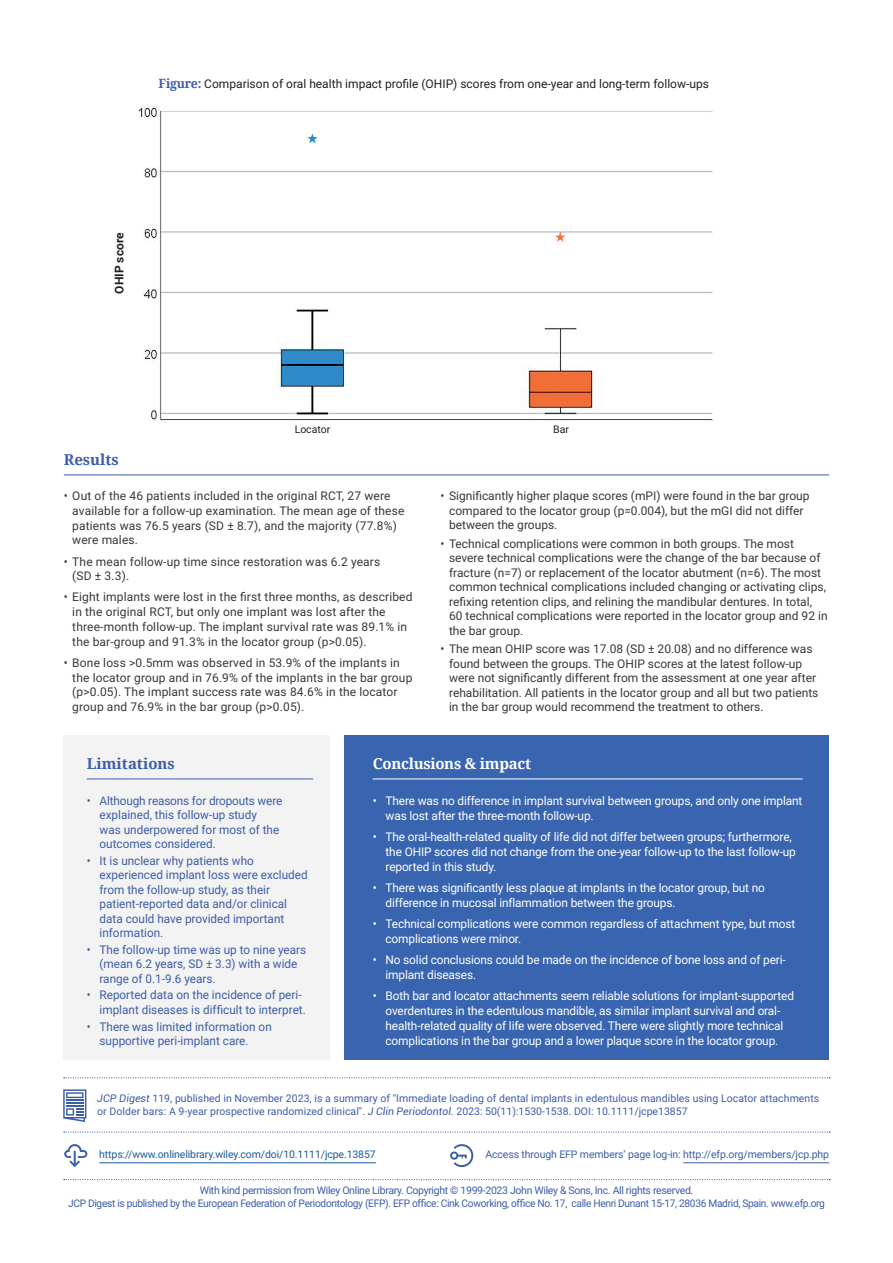
<style>
.page{position:relative;width:893px;height:1263px;background:#fff}
.page>*{position:absolute;margin:0;border:0;box-sizing:border-box;transform-origin:0 0}
.t1{font:700 15px "Noto Serif";color:#3c5da8}
.t2{font:700 15px "Noto Serif";letter-spacing:-.02em;color:#fff}
.t3{font:12px/14.4px "Roboto";color:#363838}
.t4{font:12px/14.9px "Roboto";letter-spacing:-.01em;color:#fff}
.t5{font:12px/14.5px "Roboto";color:#3c5da8}
.t6{font:12px "Roboto";color:#231f20}
.t7{font:700 12px "Roboto";color:#231f20}
.t8{font:10.5px/12.6px "Roboto";letter-spacing:-.01em;color:#3c5da8}
.t9{font:10.5px/12.6px "Roboto";letter-spacing:-.03em;color:#3c5da8;text-align:center}
.t10{font:10.5px "Roboto";letter-spacing:-.01em;color:#175d9e}
.t11{font:10.5px "Roboto";color:#231f20}
.s1{font-family:"Noto Serif";font-weight:700;font-size:12.75px;color:#3c5da8}
.s2{font-style:italic}
</style>
<div class="page">
<img style="left:138px;top:107px;width:575px;height:314px">
<svg style="left:307px;top:133px;width:11px;height:10px"></svg>
<div style="left:554px;top:233px;width:10px;height:6px;background:#fff"></div>
<svg style="left:555px;top:232px;width:10px;height:10px"></svg>
<div style="left:64px;top:736px;width:266px;height:324px;background:#f3f3f3"></div>
<hr style="left:87px;top:779px;width:226px;height:1px;background:#3c5da8">
<div style="left:344px;top:736px;width:485px;height:324px;background:#3965b0"></div>
<hr style="left:64px;top:475px;width:765px;height:1px;background:#3c5da8">
<svg style="left:64px;top:1179px;width:766px;height:1px"></svg>
<svg style="left:64px;top:1077px;width:766px;height:1px"></svg>
<svg style="left:63px;top:1089px;width:23px;height:33px"></svg>
<svg style="left:64px;top:1131px;width:766px;height:2px"></svg>
<hr style="left:99px;top:1162px;width:277px;height:1px;background:#175d9e">
<svg style="left:64px;top:1144px;width:24px;height:24px"></svg>
<hr style="left:683px;top:1162px;width:146px;height:1px;background:#3c5da8">
<svg style="left:450px;top:1144px;width:24px;height:24px"></svg>
<hr style="left:373px;top:779px;width:430px;height:1px;background:#fff">
<p class="t6" style="left:159px;top:76px;width:552px"><span class="s1">Figure:</span> Comparison of oral health impact profile (OHIP) scores from one-year and long-term follow-ups</p>
<p class="t7" style="left:111px;top:294px;width:62px;rotate:-90deg">OHIP score</p>
<p class="t1" style="left:64px;top:449px;width:57px">Results</p>
<p class="t11" style="left:295px;top:422px;width:37px">Locator</p>
<p class="t11" style="left:553px;top:422px;width:17px">Bar</p>
<p class="t3" style="left:72px;top:488px;width:334px;text-indent:-9px">• Out of the 46 patients included in the original RCT, 27 were available for a follow-up examination. The mean age of these patients was 76.5 years (SD ± 8.7), and the majority (77.8%) were males.</p>
<p class="t3" style="left:72px;top:553px;width:310px;text-indent:-9px">• The mean follow-up time since restoration was 6.2 years (SD ± 3.3).</p>
<p class="t3" style="left:72px;top:589px;width:342px;text-indent:-9px">• Eight implants were lost in the first three months, as described in the original RCT, but only one implant was lost after the three-month follow-up. The implant survival rate was 89.1% in the bar-group and 91.3% in the locator group (p&gt;0.05).</p>
<p class="t3" style="left:72px;top:655px;width:342px;text-indent:-9px">• Bone loss &gt;0.5mm was observed in 53.9% of the implants in the locator group and in 76.9% of the implants in the bar group (p&gt;0.05). The implant success rate was 84.6% in the locator group and 76.9% in the bar group (p&gt;0.05).</p>
<p class="t3" style="left:449px;top:488px;width:362px;text-indent:-9px">• Significantly higher plaque scores (mPI) were found in the bar group compared to the locator group (p=0.004), but the mGI did not differ between the groups.</p>
<p class="t3" style="left:449px;top:536px;width:380px;text-indent:-9px">• Technical complications were common in both groups. The most severe technical complications were the change of the bar because of fracture (n=7) or replacement of the locator abutment (n=6). The most common technical complications included changing or activating clips, refixing retention clips, and relining the mandibular dentures. In total, 60 technical complications were reported in the locator group and 92 in the bar group.</p>
<p class="t3" style="left:449px;top:641px;width:371px;text-indent:-9px">• The mean OHIP score was 17.08 (SD ± 20.08) and no difference was found between the groups. The OHIP scores at the latest follow-up were not significantly different from the assessment at one year after rehabilitation. All patients in the locator group and all but two patients in the bar group would recommend the treatment to others.</p>
<p class="t1" style="left:87px;top:753px;width:90px">Limitations</p>
<p class="t5" style="left:100px;top:793px;width:184px;text-indent:-13px">• Although reasons for dropouts were explained, this follow-up study<br>was underpowered for most of the outcomes considered.</p>
<p class="t5" style="left:100px;top:853px;width:210px;text-indent:-13px">• It is unclear why patients who experienced implant loss were excluded from the follow-up study, as their patient-reported data and/or clinical data could have provided important information.</p>
<p class="t5" style="left:100px;top:942px;width:208px;text-indent:-13px">• The follow-up time was up to nine years (mean 6.2 years, SD ± 3.3) with a wide range of 0.1-9.6 years.</p>
<p class="t5" style="left:100px;top:987px;width:208px;text-indent:-13px">• Reported data on the incidence of peri&shy;implant diseases is difficult to interpret.</p>
<p class="t5" style="left:100px;top:1018px;width:174px;text-indent:-13px">• There was limited information on supportive peri-implant care.</p>
<p class="t2" style="left:373px;top:753px;width:160px">Conclusions &amp; impact</p>
<p class="t4" style="left:386px;top:793px;width:418px;text-indent:-13px">• There was no difference in implant survival between groups, and only one implant was lost after the three-month follow-up.</p>
<p class="t4" style="left:386px;top:829px;width:412px;text-indent:-13px">• The oral-health-related quality of life did not differ between groups; furthermore, the OHIP scores did not change from the one-year follow-up to the last follow-up reported in this study.</p>
<p class="t4" style="left:386px;top:880px;width:381px;text-indent:-13px">• There was significantly less plaque at implants in the locator group, but no difference in mucosal inflammation between the groups.</p>
<p class="t4" style="left:386px;top:916px;width:411px;text-indent:-13px">• Technical complications were common regardless of attachment type, but most complications were minor.</p>
<p class="t4" style="left:386px;top:952px;width:402px;text-indent:-13px">• No solid conclusions could be made on the incidence of bone loss and of peri&shy;implant diseases.</p>
<p class="t4" style="left:373px;top:988px;width:423px;text-align:center">• Both bar and locator attachments seem reliable solutions for implant-supported overdentures in the edentulous mandible, as similar implant survival and oral&shy;health-related quality of life were observed. There were slightly more technical complications in the bar group and a lower plaque score in the locator group.</p>
<p class="t8" style="left:97px;top:1091px;width:723px"><span class="s2">JCP Digest</span> 119, published in November 2023, is a summary of "Immediate loading of dental implants in edentulous mandibles using Locator attachments or Dolder bars: A 9-year prospective randomized clinical". <span class="s2">J Clin Periodontol.</span> 2023: 50(11):1530-1538. DOI: 10.1111/jcpe13857</p>
<p class="t10" style="left:99px;top:1147px;width:278px">https://www.onlinelibrary.wiley.com/doi/10.1111/jcpe.13857</p>
<p class="t8" style="left:485px;top:1148px;width:345px">Access through EFP members’ page log-in: http://efp.org/members/jcp.php</p>
<p class="t9" style="left:68px;top:1184px;width:758px">With kind permission from Wiley Online Library. Copyright © 1999-2023 John Wiley &amp; Sons, Inc. All rights reserved.<br>JCP Digest is published by the European Federation of Periodontology (EFP). EFP office: Cink Coworking, office No. 17, calle Henri Dunant 15-17, 28036 Madrid, Spain. www.efp.org</p>
</div>
